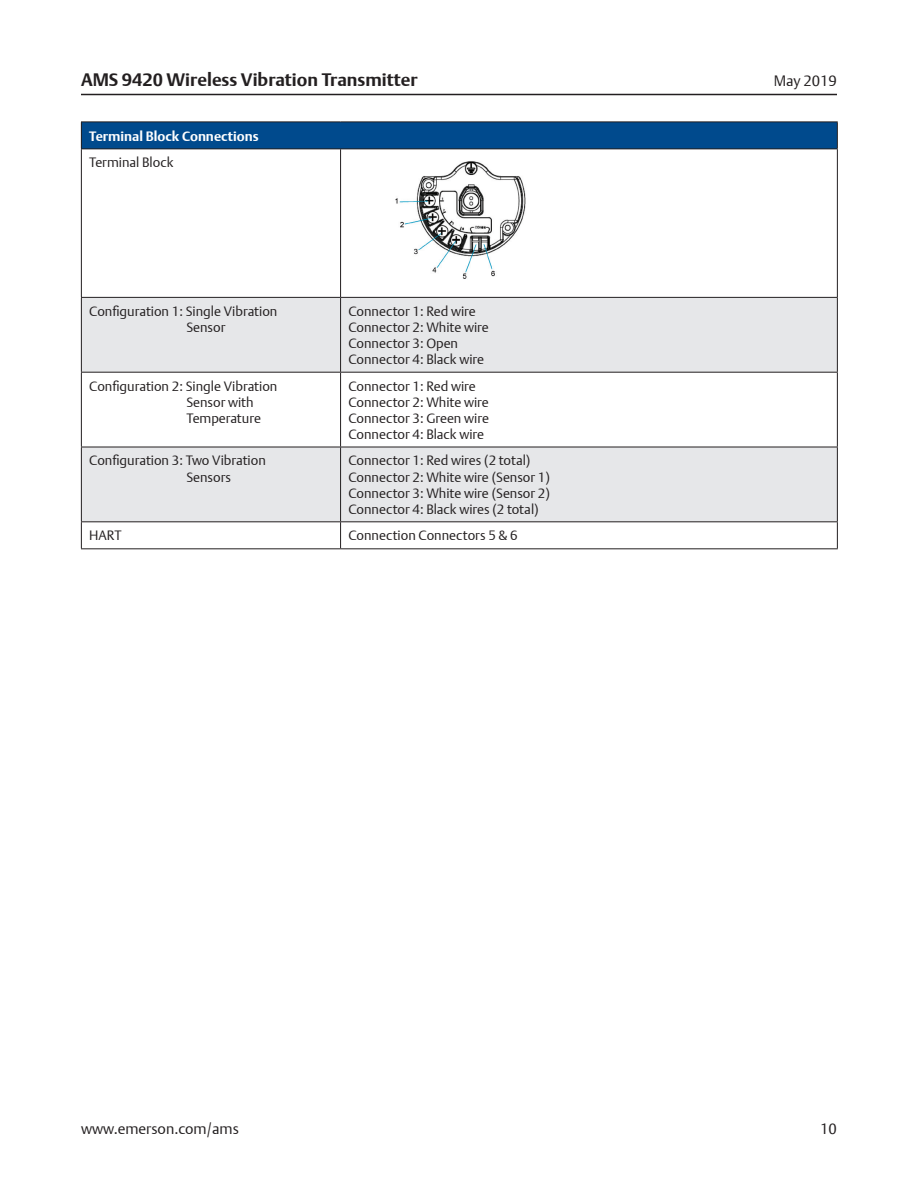
<style>
.page{position:relative;width:918px;height:1188px;background:#fff}
.page>*{position:absolute;margin:0;border:0;box-sizing:border-box;transform-origin:0 0}
.t1{font:700 18px "DTL Argo T";color:#231f20}
.t2{font:15px "DTL Argo T Light";color:#231f20}
.Table_Text{font:13.5px/16.2px "DTL Argo T Light";color:#231f20}
.Table_Header{font:700 13.5px "DTL Argo T";color:#fff}
</style>
<div class="page">
<hr style="left:81px;top:94px;width:756px;height:1px;background:#231f20">
<div style="left:81px;top:122px;width:756px;height:27px;background:#004a8d"></div>
<svg style="left:82px;top:298px;width:755px;height:223px;fill:#e6e7e9"></svg>
<hr style="left:81px;top:122px;width:260px;height:1px;background:#231f20">
<svg style="left:81px;top:122px;width:1px;height:26px"></svg>
<hr style="left:341px;top:122px;width:497px;height:1px;background:#231f20">
<svg style="left:837px;top:122px;width:1px;height:26px"></svg>
<hr style="left:341px;top:148px;width:497px;height:1px;background:#231f20">
<hr style="left:837px;top:149px;width:1px;height:148px;background:#231f20">
<hr style="left:837px;top:298px;width:1px;height:74px;background:#231f20">
<hr style="left:341px;top:372px;width:497px;height:1px;background:#231f20">
<hr style="left:837px;top:373px;width:1px;height:74px;background:#231f20">
<hr style="left:341px;top:447px;width:497px;height:1px;background:#231f20">
<hr style="left:837px;top:447px;width:1px;height:74px;background:#231f20">
<hr style="left:341px;top:521px;width:497px;height:1px;background:#231f20">
<svg style="left:837px;top:522px;width:1px;height:26px"></svg>
<hr style="left:341px;top:297px;width:497px;height:1px;background:#231f20">
<hr style="left:81px;top:148px;width:260px;height:1px;background:#231f20">
<hr style="left:81px;top:149px;width:1px;height:148px;background:#231f20">
<hr style="left:340px;top:149px;width:1px;height:148px;background:#231f20">
<hr style="left:81px;top:298px;width:1px;height:74px;background:#231f20">
<hr style="left:340px;top:298px;width:1px;height:74px;background:#231f20">
<hr style="left:81px;top:297px;width:260px;height:1px;background:#231f20">
<hr style="left:81px;top:372px;width:260px;height:1px;background:#231f20">
<hr style="left:81px;top:373px;width:1px;height:74px;background:#231f20">
<hr style="left:340px;top:373px;width:1px;height:74px;background:#231f20">
<hr style="left:81px;top:447px;width:260px;height:1px;background:#231f20">
<hr style="left:81px;top:447px;width:1px;height:74px;background:#231f20">
<hr style="left:340px;top:447px;width:1px;height:74px;background:#231f20">
<hr style="left:81px;top:521px;width:260px;height:1px;background:#231f20">
<svg style="left:81px;top:522px;width:1px;height:26px"></svg>
<svg style="left:340px;top:522px;width:1px;height:26px"></svg>
<hr style="left:81px;top:548px;width:260px;height:1px;background:#231f20">
<hr style="left:341px;top:548px;width:497px;height:1px;background:#231f20">
<img style="left:395px;top:161px;width:131px;height:118px">
<h1 class="t1" style="left:81px;top:69px;width:338px">AMS 9420 Wireless Vibration Transmitter</h1>
<p class="Table_Header" style="left:89px;top:128px;width:171px">Terminal Block Connections</p>
<p class="Table_Text" style="left:89px;top:154px;width:86px">Terminal Block</p>
<p class="Table_Text" style="left:89px;top:303px;width:190px">Configuration 1: Single Vibration</p>
<p class="Table_Text" style="left:186px;top:319px;width:40px">Sensor</p>
<p class="Table_Text" style="left:348px;top:303px;width:142px">Connector 1: Red wire<br>Connector 2: White wire<br>Connector 3: Open<br>Connector 4: Black wire</p>
<p class="Table_Text" style="left:89px;top:378px;width:190px">Configuration 2: Single Vibration</p>
<p class="Table_Text" style="left:186px;top:394px;width:69px">Sensor with</p>
<p class="Table_Text" style="left:186px;top:410px;width:76px">Temperature</p>
<p class="Table_Text" style="left:348px;top:378px;width:142px">Connector 1: Red wire<br>Connector 2: White wire<br>Connector 3: Green wire<br>Connector 4: Black wire</p>
<p class="Table_Text" style="left:89px;top:452px;width:178px">Configuration 3: Two Vibration</p>
<p class="Table_Text" style="left:186px;top:469px;width:46px">Sensors</p>
<p class="Table_Text" style="left:348px;top:452px;width:203px">Connector 1: Red wires (2 total)<br>Connector 2: White wire (Sensor 1)<br>Connector 3: White wire (Sensor 2)<br>Connector 4: Black wires (2 total)</p>
<p class="Table_Text" style="left:89px;top:527px;width:34px">HART</p>
<p class="Table_Text" style="left:348px;top:527px;width:171px">Connection Connectors 5 &amp; 6</p>
<p class="t2" style="left:774px;top:72px;width:65px">May 2019</p>
<p class="t2" style="left:81px;top:1120px;width:160px">www.emerson.com/ams</p>
<p class="t2" style="left:820px;top:1120px;width:18px">10</p>
</div>
